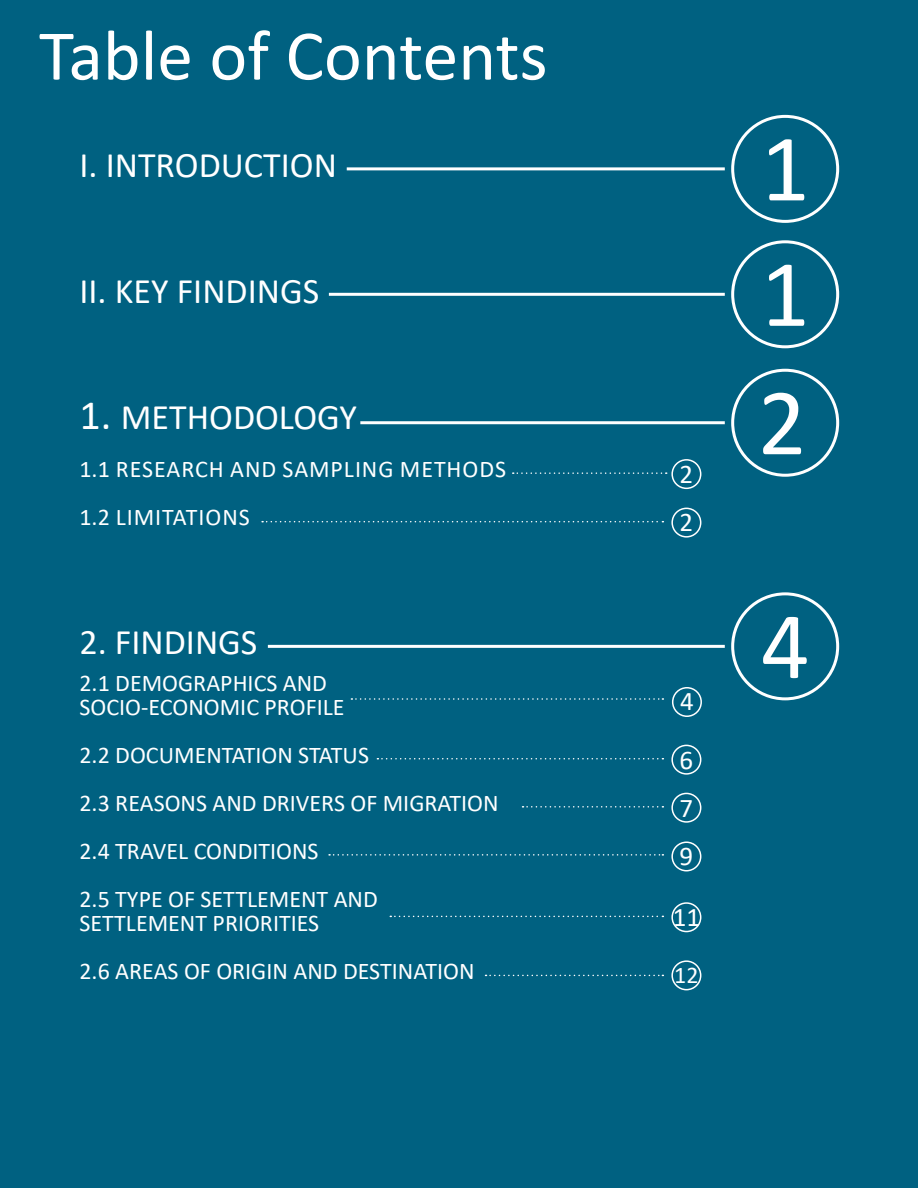
<style>
.page{position:relative;width:918px;height:1188px;background:#006181}
.page>*{position:absolute;margin:0;border:0;box-sizing:border-box;transform-origin:0 0}
.t1{font:96px "Calibri";color:#fff}
.t2{font:72px "Calibri";color:#fff}
.t3{font:36px "Calibri";color:#fff}
.t4{font:27px "Calibri";color:#fff}
.t5{font:24px/24px "Calibri";color:#fff}
.t6{font:24px "Calibri";letter-spacing:.04em;color:#fff}
.s1{font-size:42px}
</style>
<div class="page">
<div style="left:731px;top:115px;width:108px;height:108px;border:3px solid #fff;border-radius:50%"></div>
<hr style="left:347px;top:167px;width:378px;height:3px;background:#fff">
<div style="left:731px;top:240px;width:108px;height:108px;border:3px solid #fff;border-radius:50%"></div>
<hr style="left:329px;top:293px;width:396px;height:3px;background:#fff">
<div style="left:731px;top:369px;width:108px;height:108px;border:3px solid #fff;border-radius:50%"></div>
<hr style="left:360px;top:421px;width:365px;height:3px;background:#fff">
<div style="left:671px;top:459px;width:30px;height:30px;border:2px solid #fff;border-radius:50%"></div>
<svg style="left:513px;top:472px;width:154px;height:2px"></svg>
<svg style="left:262px;top:521px;width:401px;height:1px"></svg>
<div style="left:671px;top:508px;width:30px;height:30px;border:2px solid #fff;border-radius:50%"></div>
<hr style="left:268px;top:645px;width:457px;height:3px;background:#fff">
<div style="left:731px;top:592px;width:108px;height:108px;border:3px solid #fff;border-radius:50%"></div>
<svg style="left:351px;top:698px;width:312px;height:2px"></svg>
<svg style="left:377px;top:758px;width:286px;height:2px"></svg>
<svg style="left:523px;top:806px;width:140px;height:2px"></svg>
<svg style="left:390px;top:916px;width:273px;height:1px"></svg>
<svg style="left:486px;top:975px;width:177px;height:1px"></svg>
<div style="left:672px;top:687px;width:30px;height:30px;border:2px solid #fff;border-radius:50%"></div>
<div style="left:671px;top:745px;width:30px;height:30px;border:2px solid #fff;border-radius:50%"></div>
<div style="left:671px;top:793px;width:30px;height:30px;border:2px solid #fff;border-radius:50%"></div>
<div style="left:671px;top:902px;width:30px;height:30px;border:2px solid #fff;border-radius:50%"></div>
<div style="left:671px;top:960px;width:30px;height:30px;border:2px solid #fff;border-radius:50%"></div>
<div style="left:671px;top:841px;width:30px;height:30px;border:2px solid #fff;border-radius:50%"></div>
<svg style="left:329px;top:854px;width:334px;height:2px"></svg>
<p class="t2" style="left:39px;top:6px;width:510px">Table of Contents</p>
<p class="t3" style="left:79px;top:140px;width:259px">I. INTRODUCTION</p>
<p class="t3" style="left:79px;top:266px;width:241px">II. KEY FINDINGS</p>
<p class="t3" style="left:79px;top:392px;width:279px"><span class="s1">1.</span> METHODOLOGY</p>
<p class="t6" style="left:79px;top:452px;width:428px">1.1 RESEARCH AND SAMPLING METHODS</p>
<p class="t6" style="left:79px;top:500px;width:172px">1.2 LIMITATIONS</p>
<p class="t3" style="left:79px;top:617px;width:180px">2. FINDINGS</p>
<p class="t5" style="left:79px;top:671px;width:267px">2.1 DEMOGRAPHICS AND<br>SOCIO-ECONOMIC PROFILE</p>
<p class="t5" style="left:79px;top:743px;width:291px">2.2 DOCUMENTATION STATUS</p>
<p class="t5" style="left:79px;top:791px;width:421px">2.3 REASONS AND DRIVERS OF MIGRATION</p>
<p class="t5" style="left:79px;top:839px;width:241px">2.4 TRAVEL CONDITIONS</p>
<p class="t5" style="left:79px;top:887px;width:300px">2.5 TYPE OF SETTLEMENT AND<br>SETTLEMENT PRIORITIES</p>
<p class="t5" style="left:79px;top:959px;width:397px">2.6 AREAS OF ORIGIN AND DESTINATION</p>
<p class="t4" style="left:679px;top:455px;width:15px">2</p>
<p class="t4" style="left:680px;top:504px;width:15px">2</p>
<p class="t4" style="left:680px;top:682px;width:15px">4</p>
<p class="t4" style="left:680px;top:741px;width:15px">6</p>
<p class="t4" style="left:680px;top:789px;width:15px">7</p>
<p class="t4" style="left:679px;top:837px;width:15px">9</p>
<p class="t4" style="left:673px;top:898px;width:29px">11</p>
<p class="t5" style="left:674px;top:962px;width:26px">12</p>
<p class="t1" style="left:761px;top:102px;width:50px">1</p>
<p class="t1" style="left:761px;top:227px;width:50px">1</p>
<p class="t1" style="left:758px;top:356px;width:50px">2</p>
<p class="t1" style="left:761px;top:579px;width:50px">4</p>
</div>
